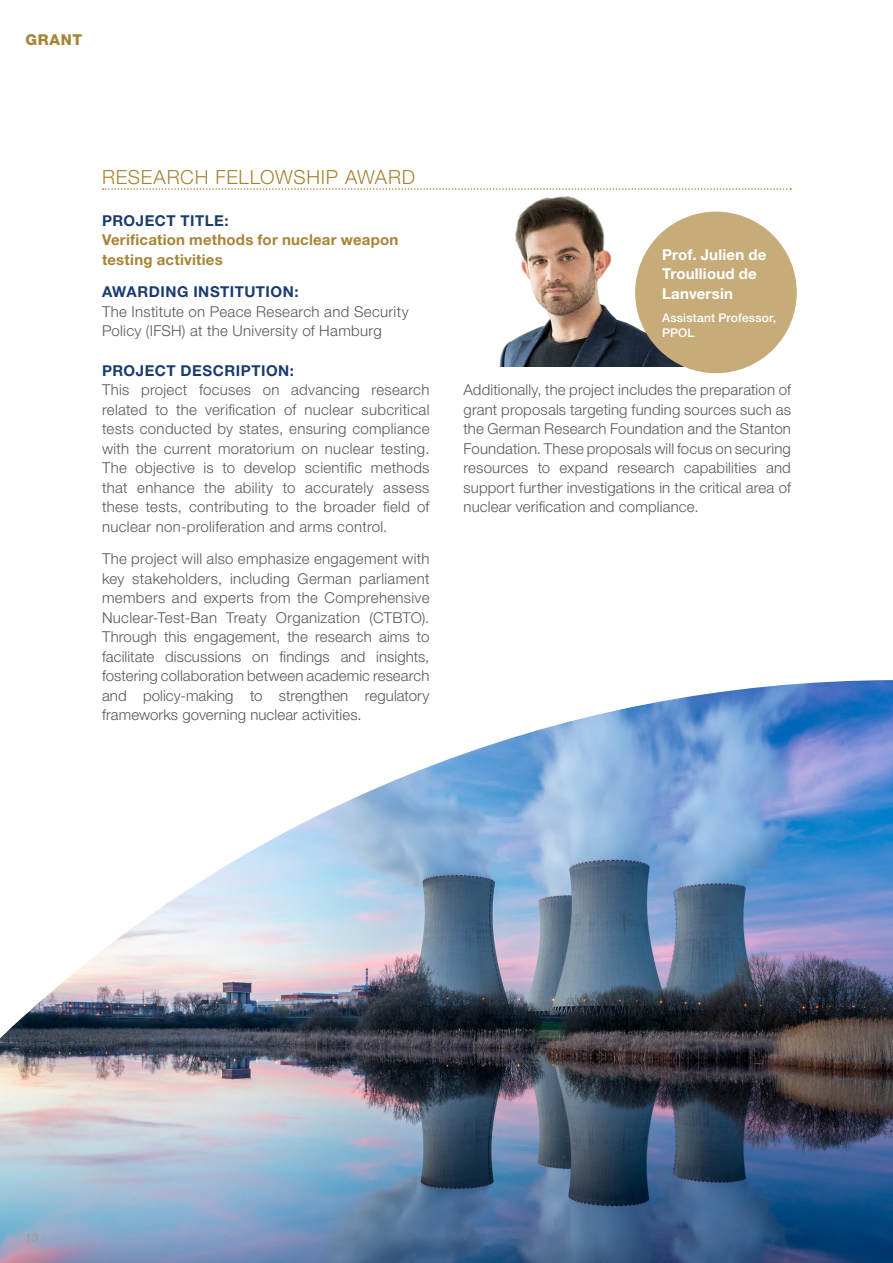
<style>
.page{position:relative;width:893px;height:1263px;background:#fff}
.page>*{position:absolute;margin:0;border:0;box-sizing:border-box;transform-origin:0 0}
.t1{font:300 19.5px "Helvetica Neue LT Std";letter-spacing:.035em;color:#a78335}
.body{font:300 15px/19.5px "Helvetica Neue LT Std";letter-spacing:.015em;color:#57585a;text-align:justify}
.body-2{font:700 15px "Helvetica Neue LT Std";letter-spacing:.035em;color:#1a3c71}
.body-3{font:700 15px/19.5px "Helvetica Neue LT Std";letter-spacing:.015em;color:#a78335}
.body-4{font:700 15px/19.5px "Helvetica Neue LT Std";letter-spacing:.015em;color:#fff}
.t2{font:800 15px "Helvetica Neue LT Std";letter-spacing:.045em;color:#a78335}
.body-5{font:500 12px/15px "Helvetica Neue LT Std";letter-spacing:.015em;color:#fff}
.t3{font:300 12px "Helvetica Neue LT Std";color:#939598}
</style>
<div class="page">
<img style="left:0;top:1061px;width:893px;height:202px">
<img style="left:0;top:680px;width:893px;height:381px">
<svg style="left:103px;top:188px;width:688px;height:2px"></svg>
<img style="left:460px;top:188px;width:224px;height:178px">
<svg style="left:627px;top:204px;width:170px;height:170px"></svg>
<p class="t2" style="left:26px;top:30px;width:58px">GRANT</p>
<h3 class="t1" style="left:102px;top:165px;width:315px">RESEARCH FELLOWSHIP AWARD</h3>
<p class="body-2" style="left:102px;top:211px;width:128px">PROJECT TITLE:</p>
<p class="body-3" style="left:102px;top:230px;width:298px">Verification methods for nuclear weapon testing activities</p>
<p class="body-2" style="left:102px;top:283px;width:198px">AWARDING INSTITUTION:</p>
<p class="body" style="left:102px;top:301px;width:308px">The Institute on Peace Research and Security<br>Policy (IFSH) at the University of Hamburg</p>
<p class="body-2" style="left:102px;top:361px;width:194px">PROJECT DESCRIPTION:</p>
<p class="body" style="left:102px;top:380px;width:329px">This project focuses on advancing research related to the verification of nuclear subcritical tests conducted by states, ensuring compliance with the current moratorium on nuclear testing.<br>The objective is to develop scientific methods that enhance the ability to accurately assess these tests, contributing to the broader field of nuclear non-proliferation and arms control.</p>
<p class="body" style="left:102px;top:549px;width:329px">The project will also emphasize engagement with key stakeholders, including German parliament members and experts from the Comprehensive Nuclear-Test-Ban Treaty Organization (CTBTO).<br>Through this engagement, the research aims to facilitate discussions on findings and insights, fostering collaboration between academic research and policy-making to strengthen regulatory frameworks governing nuclear activities.</p>
<p class="body-4" style="left:662px;top:244px;width:106px">Prof. Julien de<br>Troullioud de<br>Lanversin</p>
<p class="body-5" style="left:662px;top:310px;width:116px">Assistant Professor,<br>PPOL</p>
<p class="body" style="left:463px;top:380px;width:329px">Additionally, the project includes the preparation of grant proposals targeting funding sources such as the German Research Foundation and the Stanton Foundation. These proposals will focus on securing resources to expand research capabilities and support further investigations in the critical area of nuclear verification and compliance.</p>
<p class="t3" style="left:25px;top:1230px;width:15px">13</p>
</div>
